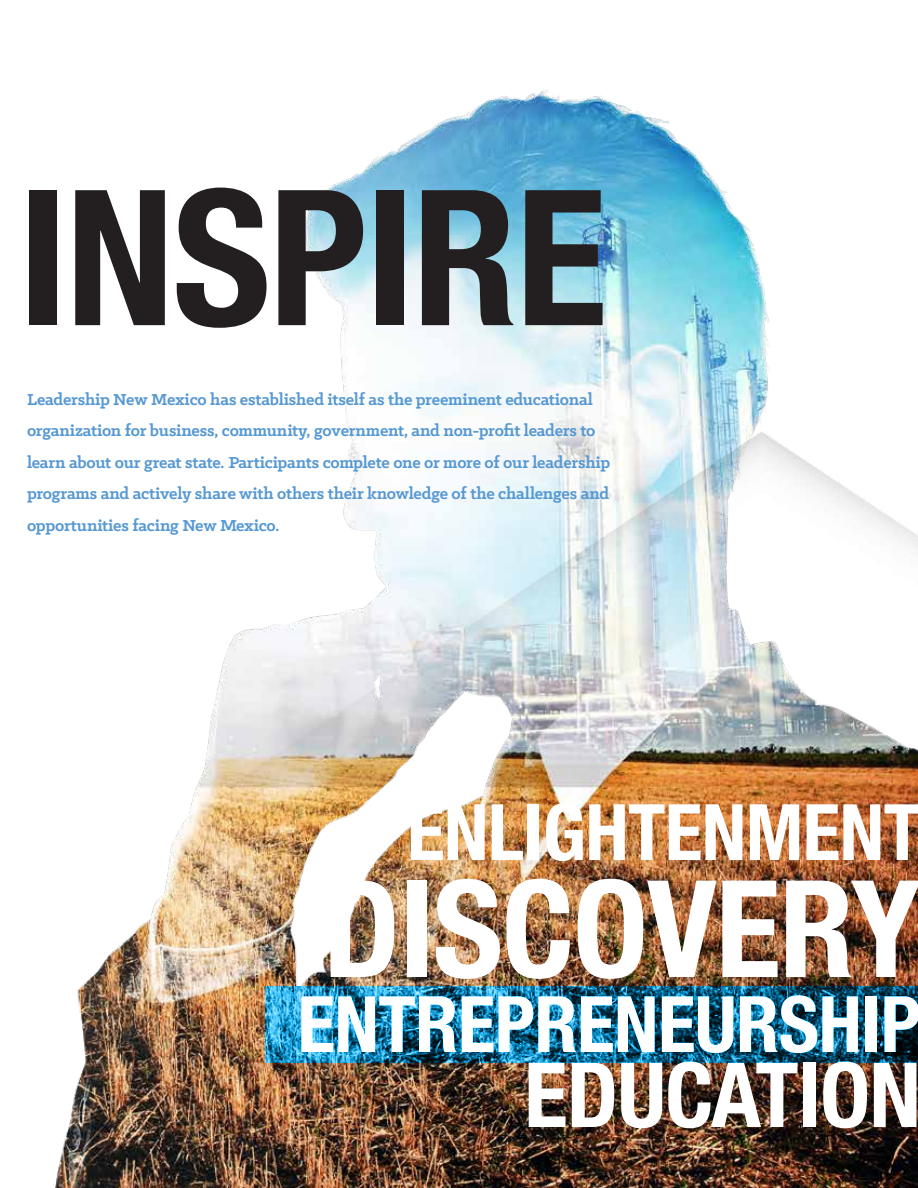
<style>
.page{position:relative;width:918px;height:1188px;background:#fff}
.page>*{position:absolute;margin:0;border:0;box-sizing:border-box;transform-origin:0 0}
.t1{font:700 condensed 189px "Helvetica Neue";letter-spacing:-.01em;color:#231f20}
.t2{font:700 condensed 135px "Helvetica Neue";letter-spacing:-.01em;color:#fff}
.t3{font:700 condensed 90px "Helvetica Neue";letter-spacing:-.01em;color:#fff}
.t4{font:700 condensed 78px "Helvetica Neue";letter-spacing:-.01em;color:#fff}
.t5{font:700 18px/31.5px "Klinic Slab";letter-spacing:-.01em;color:#5698d2}
</style>
<div class="page">
<img style="left:55px;top:90px;width:863px;height:1098px">
<svg style="left:265px;top:987px;width:653px;height:76px;background:#0e6489"></svg>
<img style="left:231px;top:431px;width:687px;height:420px">
<h1 class="t1" style="left:19px;top:144px;width:589px">INSPIRE</h1>
<p class="t5" style="left:27px;top:383px;width:585px">Leadership New Mexico has established itself as the preeminent educational organization for business, community, government, and non-profit leaders to learn about our great state. Participants complete one or more of our leadership programs and actively share with others their knowledge of the challenges and opportunities facing New Mexico.</p>
<h3 class="t4" style="left:407px;top:785px;width:516px">ENLIGHTENMENT</h3>
<h2 class="t2" style="left:323px;top:847px;width:600px">DISCOVERY</h2>
<h3 class="t4" style="left:297px;top:977px;width:625px">ENTREPRENEURSHIP</h3>
<h3 class="t3" style="left:524px;top:1041px;width:398px">EDUCATION</h3>
</div>
